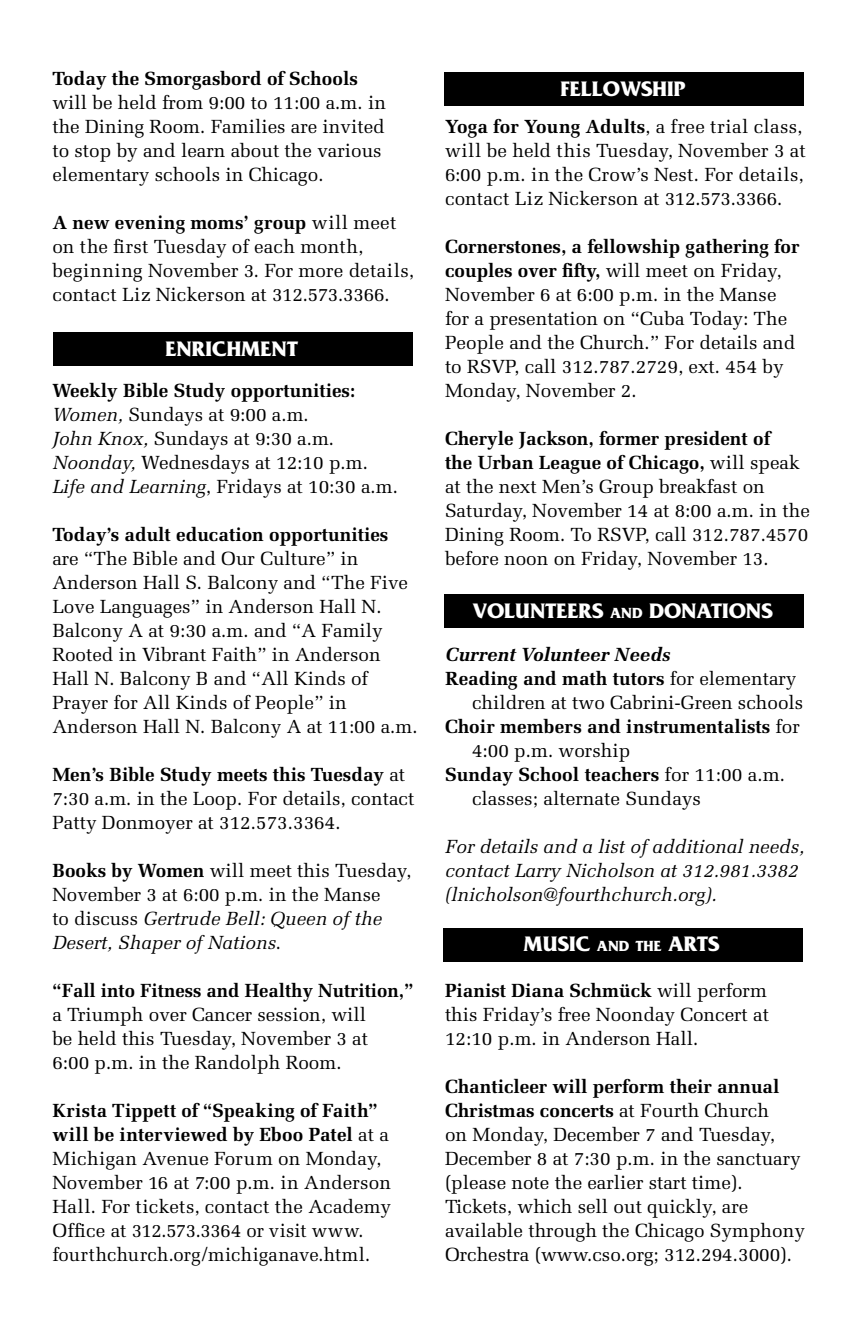
<style>
.page{position:relative;width:864px;height:1332px;background:#fff}
.page>*{position:absolute;margin:0;border:0;box-sizing:border-box;transform-origin:0 0}
.t1{font:700 22px "Friz Quadrata Std";color:#fff}
.t2{font:19px/24px "Melior LT Std";color:#000}
.t3{font:700 19px "Melior LT Std";color:#000}
.t4{font:italic 19px/24px "Melior LT Std";color:#000}
.t5{font:italic 700 19px "Melior LT Std";color:#000}
.s1{font-weight:700}
.s2{font-style:italic}
.s3{font-size:15.4px}
.s4{font-weight:400}
</style>
<div class="page">
<div style="left:445px;top:72px;width:359px;height:34px;background:#000"></div>
<div style="left:443px;top:928px;width:360px;height:33px;background:#000"></div>
<div style="left:53px;top:332px;width:360px;height:34px;background:#000"></div>
<div style="left:445px;top:594px;width:359px;height:34px;background:#000"></div>
<p class="t3" style="left:52px;top:67px;width:307px">Today the Smorgasbord of Schools</p>
<p class="t2" style="left:52px;top:90px;width:335px">will be held from 9:00 to 11:00 a.m. in the Dining Room. Families are invited to stop by and learn about the various elementary schools in Chicago.</p>
<p class="t2" style="left:52px;top:210px;width:363px"><span class="s1">A new evening moms’ group</span> will meet on the first Tuesday of each month, beginning November 3. For more details, contact Liz Nickerson at 312.573.3366.</p>
<p class="t1" style="left:166px;top:336px;width:134px">ENRICHMENT</p>
<p class="t2" style="left:52px;top:378px;width:347px"><span class="s1">Weekly Bible Study opportunities:<br></span><span class="s2">Women,</span> Sundays at 9:00 a.m.<br><span class="s2">John Knox,</span> Sundays at 9:30 a.m.<br><span class="s2">Noonday,</span> Wednesdays at 12:10 p.m.<br><span class="s2">Life and Learning</span>, Fridays at 10:30 a.m.</p>
<p class="t3" style="left:52px;top:523px;width:338px">Today’s adult education opportunities</p>
<p class="t2" style="left:52px;top:546px;width:367px">are “The Bible and Our Culture” in Anderson Hall S. Balcony and “The Five Love Languages” in Anderson Hall N.<br>Balcony A at 9:30 a.m. and “A Family Rooted in Vibrant Faith” in Anderson Hall N. Balcony B and “All Kinds of Prayer for All Kinds of People” in Anderson Hall N. Balcony A at 11:00 a.m.</p>
<p class="t2" style="left:52px;top:762px;width:364px"><span class="s1">Men’s Bible Study meets this Tuesday</span> at<br>7:30 a.m. in the Loop. For details, contact<br>Patty Donmoyer at 312.573.3364.</p>
<p class="t2" style="left:52px;top:858px;width:360px"><span class="s1">Books by Women</span> will meet this Tuesday, November 3 at 6:00 p.m. in the Manse<br>to discuss <span class="s2">Gertrude Bell: Queen of the Desert, Shaper of Nations</span>.</p>
<p class="t3" style="left:52px;top:979px;width:362px">“Fall into Fitness and Healthy Nutrition,”</p>
<p class="t2" style="left:52px;top:1002px;width:317px;text-align:justify">a Triumph over Cancer session, will be held this Tuesday, November 3 at 6:00 p.m. in the Randolph Room.</p>
<p class="t2" style="left:52px;top:1098px;width:340px"><span class="s1">Krista Tippett of “Speaking of Faith” will be interviewed by Eboo Patel</span> at a Michigan Avenue Forum on Monday, November 16 at 7:00 p.m. in Anderson Hall. For tickets, contact the Academy Office at 312.573.3364 or visit www. fourthchurch.org/michiganave.html.</p>
<p class="t1" style="left:561px;top:77px;width:126px">FELLOWSHIP</p>
<p class="t2" style="left:445px;top:115px;width:362px"><span class="s1">Yoga for Young Adults</span>, a free trial class, will be held this Tuesday, November 3 at 6:00 p.m. in the Crow’s Nest. For details, contact Liz Nickerson at 312.573.3366.</p>
<p class="t2" style="left:445px;top:235px;width:356px"><span class="s1">Cornerstones, a fellowship gathering for couples over fifty,</span> will meet on Friday, November 6 at 6:00 p.m. in the Manse for a presentation on “Cuba Today: The People and the Church.” For details and to RSVP, call 312.787.2729, ext. 454 by Monday, November 2.</p>
<p class="t2" style="left:445px;top:427px;width:366px"><span class="s1">Cheryle Jackson, former president of<br>the Urban League of Chicago,</span> will speak at the next Men’s Group breakfast on Saturday, November 14 at 8:00 a.m. in the Dining Room. To RSVP, call 312.787.4570 before noon on Friday, November 13.</p>
<p class="t1" style="left:473px;top:598px;width:149px">VOLUNTEERS <span class="s3">AND</span></p>
<p class="t1" style="left:649px;top:598px;width:125px">DONATIONS</p>
<p class="t5" style="left:445px;top:643px;width:227px">Current Volunteer Needs</p>
<p class="t3" style="left:445px;top:667px;width:353px">Reading and math tutors <span class="s4">for elementary</span></p>
<p class="t2" style="left:472px;top:691px;width:333px">children at two Cabrini-Green schools</p>
<p class="t3" style="left:445px;top:715px;width:356px">Choir members and instrumentalists <span class="s4">for</span></p>
<p class="t2" style="left:472px;top:739px;width:160px">4:00 p.m. worship</p>
<p class="t3" style="left:445px;top:763px;width:342px">Sunday School teachers <span class="s4">for 11:00 a.m.</span></p>
<p class="t2" style="left:472px;top:787px;width:231px">classes; alternate Sundays</p>
<p class="t4" style="left:445px;top:835px;width:361px">For details and a list of additional needs, contact Larry Nicholson at 312.981.3382 (lnicholson@fourthchurch.org).</p>
<p class="t1" style="left:523px;top:932px;width:86px">MUSIC <span class="s3">AND</span></p>
<p class="t1" style="left:636px;top:932px;width:85px"><span class="s3">THE</span> ARTS</p>
<p class="t2" style="left:445px;top:979px;width:326px;text-align:justify"><span class="s1">Pianist Diana Schmück</span> will perform this Friday’s free Noonday Concert at 12:10 p.m. in Anderson Hall.</p>
<p class="t2" style="left:445px;top:1075px;width:361px"><span class="s1">Chanticleer will perform their annual Christmas concerts</span> at Fourth Church<br>on Monday, December 7 and Tuesday, December 8 at 7:30 p.m. in the sanctuary (please note the earlier start time).<br>Tickets, which sell out quickly, are available through the Chicago Symphony Orchestra (www.cso.org; 312.294.3000).</p>
</div>
